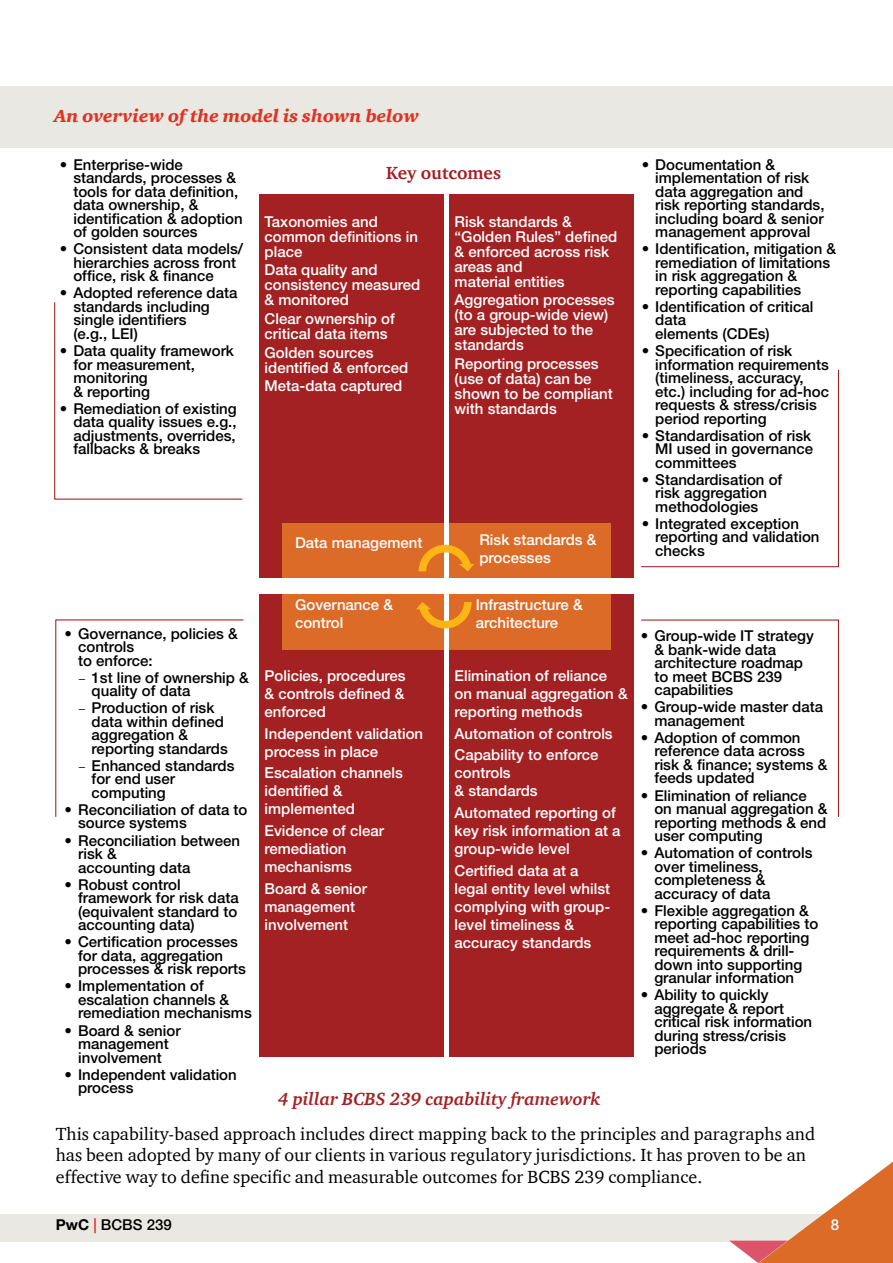
<style>
.page{position:relative;width:893px;height:1263px;background:#fff}
.page>*{position:absolute;margin:0;border:0;box-sizing:border-box;transform-origin:0 0}
.t1{font:18px/21.6px "ITC Charter Com";color:#000}
.t2{font:italic 700 18px "ITC Charter Com";color:#a32022}
.t3{font:italic 900 18px "ITC Charter Com";color:#df3326}
.t4{font:700 18px "ITC Charter Com";color:#a32022}
.t5{font:500 15px/13.5px "Helvetica Neue";color:#000}
.t6{font:500 15px/18px "Helvetica Neue";color:#fff}
.s1{font-family:"Minion Pro";font-weight:400}
.s2{font-weight:700}
.s3{color:#df3326}
</style>
<div class="page">
<div style="left:0;top:1214px;width:824px;height:28px;background:#eae8e2"></div>
<svg style="left:729px;top:1161px;width:164px;height:102px"></svg>
<div style="left:0;top:86px;width:893px;height:62px;background:#eae8e2"></div>
<svg style="left:54px;top:302px;width:189px;height:198px"></svg>
<svg style="left:55px;top:619px;width:189px;height:198px"></svg>
<svg style="left:641px;top:619px;width:198px;height:198px"></svg>
<svg style="left:641px;top:369px;width:198px;height:199px"></svg>
<div style="left:259px;top:194px;width:185px;height:383px;background:#a32122"></div>
<div style="left:449px;top:194px;width:185px;height:383px;background:#a32122"></div>
<div style="left:259px;top:594px;width:185px;height:462px;background:#a32122"></div>
<div style="left:449px;top:594px;width:185px;height:462px;background:#a32122"></div>
<div style="left:282px;top:523px;width:162px;height:54px;background:#db6b27"></div>
<div style="left:282px;top:594px;width:162px;height:56px;background:#db6b27"></div>
<div style="left:449px;top:523px;width:162px;height:54px;background:#db6b27"></div>
<div style="left:449px;top:594px;width:162px;height:56px;background:#db6b27"></div>
<svg style="left:416px;top:602px;width:56px;height:26px"></svg>
<svg style="left:419px;top:545px;width:55px;height:26px"></svg>
<p class="t3" style="left:54px;top:104px;width:367px">An overview of the model is shown below</p>
<p class="t5" style="left:73px;top:157px;width:171px;text-indent:-14px">• Enterprise-wide standards, processes &amp; tools for data definition, data ownership, &amp; identification &amp; adoption of golden sources</p>
<p class="t5" style="left:73px;top:242px;width:171px;text-indent:-14px">• Consistent data models/ hierarchies across front office, risk &amp; finance</p>
<p class="t5" style="left:73px;top:286px;width:165px;text-indent:-14px">• Adopted reference data standards including single identifiers<br>(e.g., LEI)</p>
<p class="t5" style="left:73px;top:344px;width:162px;text-indent:-14px">• Data quality framework for measurement, monitoring<br>&amp; reporting</p>
<p class="t5" style="left:73px;top:401px;width:165px;text-align:justify;text-indent:-14px">• Remediation of existing data quality issues e.g., adjustments, overrides, fallbacks &amp; breaks</p>
<p class="t4" style="left:386px;top:161px;width:116px">Key outcomes</p>
<p class="t6" style="left:265px;top:214px;width:155px;line-height:15px">Taxonomies and common definitions in place</p>
<p class="t6" style="left:265px;top:262px;width:157px;line-height:15px">Data quality and consistency measured &amp; monitored</p>
<p class="t6" style="left:265px;top:311px;width:132px;line-height:15px">Clear ownership of critical data items</p>
<p class="t6" style="left:265px;top:345px;width:145px;line-height:15px">Golden sources identified &amp; enforced</p>
<p class="t6" style="left:265px;top:377px;width:139px">Meta-data captured</p>
<p class="t6" style="left:455px;top:214px;width:164px;line-height:15px">Risk standards &amp; “Golden Rules” defined &amp; enforced across risk areas and<br>material entities</p>
<p class="t6" style="left:455px;top:292px;width:162px;line-height:15px">Aggregation processes (to a group-wide view) are subjected to the standards</p>
<p class="t6" style="left:455px;top:356px;width:160px;line-height:15px">Reporting processes (use of data) can be shown to be compliant with standards</p>
<p class="t5" style="left:78px;top:626px;width:161px;text-indent:-13px">• Governance, policies &amp; controls<br>to enforce:</p>
<p class="t5" style="left:92px;top:670px;width:159px;text-indent:-14px"><span class="s1">–</span> 1st line of ownership &amp; quality of data</p>
<p class="t5" style="left:92px;top:701px;width:138px;text-indent:-14px"><span class="s1">–</span> Production of risk data within defined aggregation &amp; reporting standards</p>
<p class="t5" style="left:92px;top:759px;width:144px;text-indent:-14px"><span class="s1">–</span> Enhanced standards for end user computing</p>
<p class="t5" style="left:78px;top:803px;width:171px;text-indent:-14px">• Reconciliation of data to source systems</p>
<p class="t5" style="left:78px;top:833px;width:164px;text-indent:-14px">• Reconciliation between risk &amp;<br>accounting data</p>
<p class="t5" style="left:78px;top:877px;width:162px;text-indent:-14px">• Robust control framework for risk data (equivalent standard to accounting data)</p>
<p class="t5" style="left:78px;top:935px;width:169px;text-indent:-14px">• Certification processes for data, aggregation processes &amp; risk reports</p>
<p class="t5" style="left:78px;top:979px;width:175px;text-indent:-14px">• Implementation of escalation channels &amp; remediation mechanisms</p>
<p class="t5" style="left:65px;top:1023px;width:118px;text-align:center">• Board &amp; senior management involvement</p>
<p class="t5" style="left:78px;top:1067px;width:160px;text-indent:-14px">• Independent validation process</p>
<p class="t6" style="left:295px;top:533px;width:129px">Data management</p>
<p class="t6" style="left:295px;top:595px;width:100px">Governance &amp; control</p>
<p class="t6" style="left:265px;top:667px;width:143px;text-align:justify">Policies, procedures &amp; controls defined &amp; enforced</p>
<p class="t6" style="left:265px;top:724px;width:160px">Independent validation process in place</p>
<p class="t6" style="left:265px;top:764px;width:140px">Escalation channels identified &amp; implemented</p>
<p class="t6" style="left:265px;top:821px;width:121px">Evidence of clear remediation mechanisms</p>
<p class="t6" style="left:265px;top:879px;width:104px">Board &amp; senior management involvement</p>
<p class="t6" style="left:479px;top:530px;width:119px">Risk standards &amp; processes</p>
<p class="t6" style="left:476px;top:595px;width:108px">Infrastructure &amp; architecture</p>
<p class="t6" style="left:455px;top:667px;width:175px">Elimination of reliance on manual aggregation &amp; reporting methods</p>
<p class="t6" style="left:455px;top:722px;width:160px;line-height:21.6px">Automation of controls<br>Capability to enforce</p>
<p class="t6" style="left:455px;top:764px;width:85px">controls<br>&amp; standards</p>
<p class="t6" style="left:455px;top:803px;width:167px">Automated reporting of key risk information at a group-wide level</p>
<p class="t6" style="left:455px;top:861px;width:157px">Certified data at a legal entity level whilst complying with group&shy;level timeliness &amp; accuracy standards</p>
<p class="t2" style="left:278px;top:1088px;width:324px">4 pillar BCBS 239 capability framework</p>
<p class="t5" style="left:655px;top:157px;width:171px;text-indent:-14px">• Documentation &amp; implementation of risk data aggregation and risk reporting standards, including board &amp; senior management approval</p>
<p class="t5" style="left:655px;top:242px;width:182px;text-indent:-14px">• Identification, mitigation &amp; remediation of limitations in risk aggregation &amp; reporting capabilities</p>
<p class="t5" style="left:655px;top:300px;width:160px;text-indent:-14px">• Identification of critical data<br>elements (CDEs)</p>
<p class="t5" style="left:655px;top:344px;width:175px;text-indent:-14px">• Specification of risk information requirements (timeliness, accuracy, etc.) including for ad-hoc requests &amp; stress/crisis period reporting</p>
<p class="t5" style="left:655px;top:428px;width:159px;text-indent:-14px">• Standardisation of risk<br>MI used in governance committees</p>
<p class="t5" style="left:655px;top:472px;width:128px;text-indent:-14px">• Standardisation of risk aggregation methodologies</p>
<p class="t5" style="left:655px;top:517px;width:166px;text-indent:-14px">• Integrated exception reporting and validation checks</p>
<p class="t5" style="left:654px;top:629px;width:161px;text-indent:-14px">• Group-wide IT strategy &amp; bank-wide data architecture roadmap to meet BCBS 239 capabilities</p>
<p class="t5" style="left:654px;top:700px;width:170px;text-indent:-14px">• Group-wide master data management</p>
<p class="t5" style="left:654px;top:731px;width:175px;text-indent:-14px">• Adoption of common reference data across risk &amp; finance; systems &amp; feeds updated</p>
<p class="t5" style="left:654px;top:788px;width:175px;text-indent:-14px">• Elimination of reliance on manual aggregation &amp; reporting methods &amp; end user computing</p>
<p class="t5" style="left:654px;top:846px;width:160px;text-indent:-14px">• Automation of controls over timeliness, completeness &amp; accuracy of data</p>
<p class="t5" style="left:654px;top:903px;width:165px;text-indent:-14px">• Flexible aggregation &amp; reporting capabilities to meet ad-hoc reporting requirements &amp; drill&shy;down into supporting granular information</p>
<p class="t5" style="left:654px;top:988px;width:159px;text-indent:-14px">• Ability to quickly aggregate &amp; report critical risk information during stress/crisis periods</p>
<p class="t1" style="left:56px;top:1122px;width:761px">This capability-based approach includes direct mapping back to the principles and paragraphs and has been adopted by many of our clients in various regulatory jurisdictions. It has proven to be an effective way to define specific and measurable outcomes for BCBS 239 compliance.</p>
<p class="t5" style="left:56px;top:1218px;width:117px"><span class="s2">PwC</span> <span class="s3">|</span> BCBS 239</p>
<p class="t6" style="left:831px;top:1216px;width:10px">8</p>
</div>
